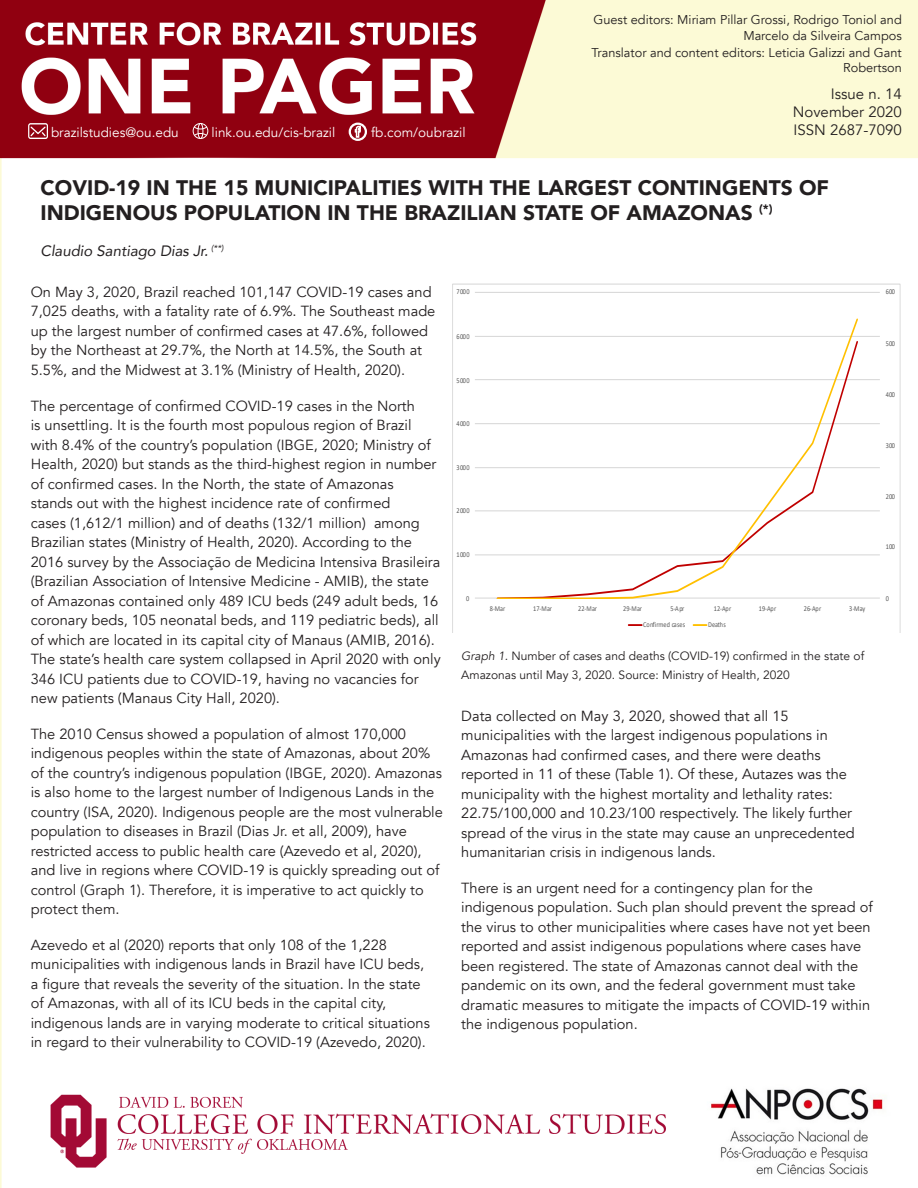
<style>
.page{position:relative;width:918px;height:1188px;background:#fff}
.page>*{position:absolute;margin:0;border:0;box-sizing:border-box;transform-origin:0 0}
.t1{font:900 21px/25.2px "Avenir";color:#231f20}
.t2{font:15px "Avenir";color:#231f20}
.t3{font:italic 15px "Avenir";color:#231f20}
.t4{font:14.7px/19.5px "Avenir";color:#231f20}
.t5{font:13.5px "Avenir";color:#fff}
.t6{font:12.75px/15.3px "Avenir";color:#231f20;text-align:right}
.t7{font:12px/19.5px "Avenir";color:#231f20}
.t8{font:7.5px "Calibri";letter-spacing:.03em;color:#595959;scale:.84 1}
.t9{font:7.5px "Calibri";letter-spacing:.01em;color:#595959;scale:.84 1}
.s1{font-style:italic}
</style>
<div class="page">
<img style="left:0;top:0;width:918px;height:1188px">
<div style="left:31px;top:282px;width:843px;height:792px;background:#fff"></div>
<svg style="left:193px;top:123px;width:15px;height:16px"></svg>
<svg style="left:28px;top:123px;width:20px;height:16px"></svg>
<div style="left:349px;top:123px;width:18px;height:18px;border:2px solid #fff;border-radius:8px"></div>
<svg style="left:354px;top:125px;width:8px;height:14px"></svg>
<svg style="left:452px;top:284px;width:448px;height:348px"></svg>
<p class="t5" style="left:51px;top:124px;width:129px">brazilstudies@ou.edu</p>
<p class="t5" style="left:212px;top:124px;width:125px">link.ou.edu/cis-brazil</p>
<p class="t5" style="left:371px;top:124px;width:96px">fb.com/oubrazil</p>
<p class="t6" style="left:594px;top:12px;width:310px">Guest editors: Miriam Pillar Grossi, Rodrigo Toniol and<br>Marcelo da Silveira Campos</p>
<p class="t6" style="left:591px;top:45px;width:312px">Translator and content editors: Leticia Galizzi and Gant<br>Robertson</p>
<p class="t2" style="left:831px;top:85px;width:72px">Issue n. 14</p>
<p class="t2" style="left:793px;top:103px;width:110px">November 2020</p>
<p class="t2" style="left:794px;top:121px;width:110px">ISSN 2687-7090</p>
<p class="t1" style="left:40px;top:174px;width:790px">COVID-19 IN THE 15 MUNICIPALITIES WITH THE LARGEST CONTINGENTS OF<br>INDIGENOUS POPULATION IN THE BRAZILIAN STATE OF AMAZONAS <sup>(*)</sup></p>
<p class="t3" style="left:40px;top:241px;width:185px">Claudio Santiago Dias Jr. <sup>(**)</sup></p>
<p class="t4" style="left:31px;top:282px;width:406px">On May 3, 2020, Brazil reached 101,147 COVID-19 cases and 7,025 deaths, with a fatality rate of 6.9%. The Southeast made up the largest number of confirmed cases at 47.6%, followed by the Northeast at 29.7%, the North at 14.5%, the South at 5.5%, and the Midwest at 3.1% (Ministry of Health, 2020).</p>
<p class="t4" style="left:31px;top:396px;width:412px">The percentage of confirmed COVID-19 cases in the North<br>is unsettling. It is the fourth most populous region of Brazil with 8.4% of the country’s population (IBGE, 2020; Ministry of Health, 2020) but stands as the third-highest region in number of confirmed cases. In the North, the state of Amazonas<br>stands out with the highest incidence rate of confirmed<br>cases (1,612/1 million) and of deaths (132/1 million) among Brazilian states (Ministry of Health, 2020). According to the 2016 survey by the Associação de Medicina Intensiva Brasileira (Brazilian Association of Intensive Medicine - AMIB), the state of Amazonas contained only 489 ICU beds (249 adult beds, 16 coronary beds, 105 neonatal beds, and 119 pediatric beds), all of which are located in its capital city of Manaus (AMIB, 2016).<br>The state’s health care system collapsed in April 2020 with only 346 ICU patients due to COVID-19, having no vacancies for new patients (Manaus City Hall, 2020).</p>
<p class="t4" style="left:31px;top:724px;width:414px">The 2010 Census showed a population of almost 170,000 indigenous peoples within the state of Amazonas, about 20% of the country’s indigenous population (IBGE, 2020). Amazonas is also home to the largest number of Indigenous Lands in the country (ISA, 2020). Indigenous people are the most vulnerable population to diseases in Brazil (Dias Jr. et all, 2009), have restricted access to public health care (Azevedo et al, 2020), and live in regions where COVID-19 is quickly spreading out of control (Graph 1). Therefore, it is imperative to act quickly to protect them.</p>
<p class="t4" style="left:31px;top:935px;width:401px">Azevedo et al (2020) reports that only 108 of the 1,228 municipalities with indigenous lands in Brazil have ICU beds, a figure that reveals the severity of the situation. In the state of Amazonas, with all of its ICU beds in the capital city, indigenous lands are in varying moderate to critical situations in regard to their vulnerability to COVID-19 (Azevedo, 2020).</p>
<p class="t8" style="left:457px;top:287px;width:17px">7000</p>
<p class="t8" style="left:457px;top:331px;width:17px">6000</p>
<p class="t8" style="left:457px;top:375px;width:17px">5000</p>
<p class="t8" style="left:457px;top:418px;width:17px">4000</p>
<p class="t8" style="left:457px;top:462px;width:17px">3000</p>
<p class="t8" style="left:457px;top:505px;width:17px">2000</p>
<p class="t8" style="left:457px;top:549px;width:17px">1000</p>
<p class="t8" style="left:466px;top:593px;width:5px">0</p>
<p class="t8" style="left:490px;top:603px;width:20px">8-Mar</p>
<p class="t8" style="left:533px;top:603px;width:24px">17-Mar</p>
<p class="t8" style="left:578px;top:603px;width:24px">22-Mar</p>
<p class="t8" style="left:623px;top:603px;width:24px">29-Mar</p>
<p class="t8" style="left:670px;top:603px;width:18px">5-Apr</p>
<p class="t8" style="left:714px;top:603px;width:22px">12-Apr</p>
<p class="t8" style="left:759px;top:603px;width:22px">19-Apr</p>
<p class="t8" style="left:804px;top:603px;width:22px">26-Apr</p>
<p class="t8" style="left:849px;top:603px;width:21px">3-May</p>
<p class="t9" style="left:643px;top:619px;width:52px">Confirmed cases</p>
<p class="t8" style="left:708px;top:619px;width:23px">Deaths</p>
<p class="t7" style="left:461px;top:646px;width:405px"><span class="s1">Graph 1.</span> Number of cases and deaths (COVID-19) confirmed in the state of<br>Amazonas until May 3, 2020. Source: Ministry of Health, 2020</p>
<p class="t4" style="left:461px;top:706px;width:395px">Data collected on May 3, 2020, showed that all 15 municipalities with the largest indigenous populations in Amazonas had confirmed cases, and there were deaths reported in 11 of these (Table 1). Of these, Autazes was the municipality with the highest mortality and lethality rates:<br>22.75/100,000 and 10.23/100 respectively. The likely further spread of the virus in the state may cause an unprecedented humanitarian crisis in indigenous lands.</p>
<p class="t4" style="left:461px;top:878px;width:413px">There is an urgent need for a contingency plan for the indigenous population. Such plan should prevent the spread of the virus to other municipalities where cases have not yet been reported and assist indigenous populations where cases have been registered. The state of Amazonas cannot deal with the pandemic on its own, and the federal government must take dramatic measures to mitigate the impacts of COVID-19 within the indigenous population.</p>
<p class="t8" style="left:886px;top:287px;width:13px">600</p>
<p class="t8" style="left:886px;top:338px;width:13px">500</p>
<p class="t8" style="left:886px;top:389px;width:13px">400</p>
<p class="t8" style="left:886px;top:440px;width:13px">300</p>
<p class="t8" style="left:886px;top:491px;width:13px">200</p>
<p class="t8" style="left:886px;top:542px;width:13px">100</p>
<p class="t8" style="left:886px;top:593px;width:5px">0</p>
</div>
